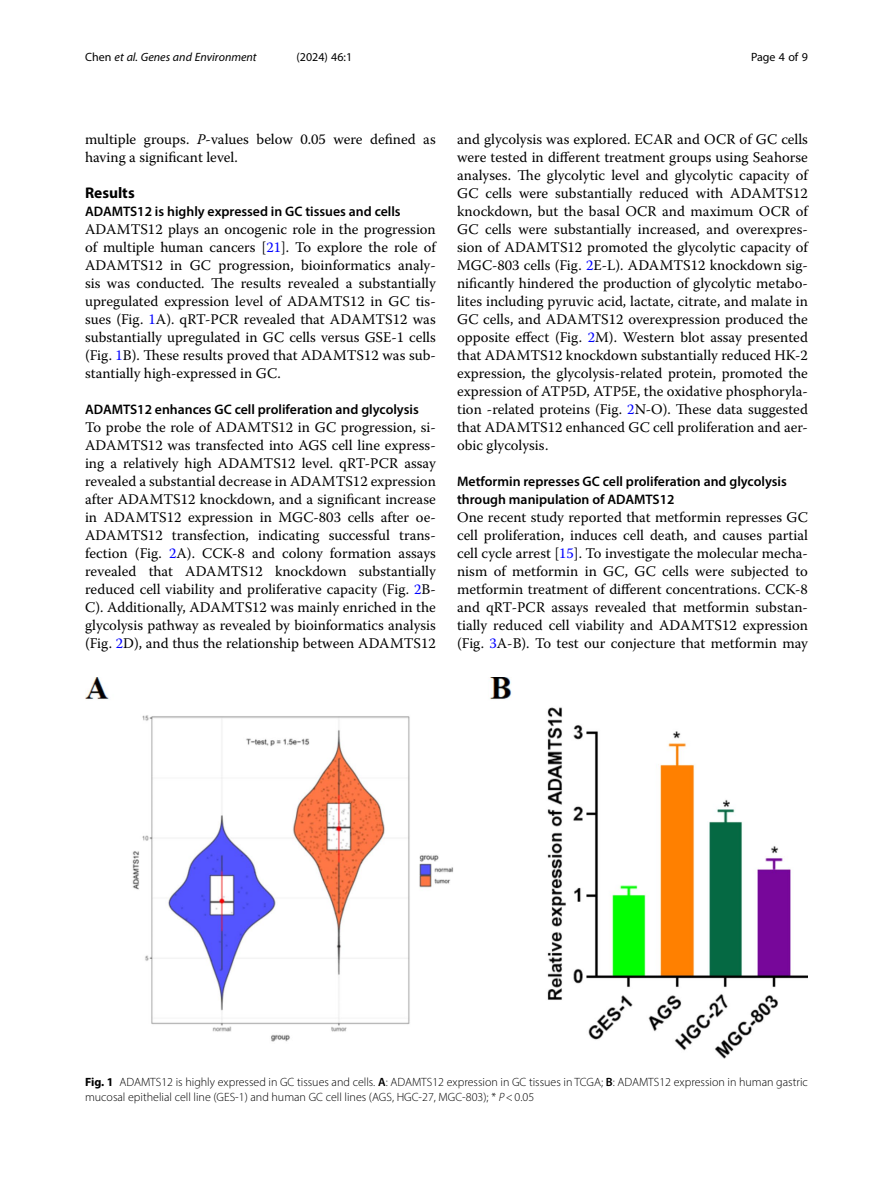
<style>
.page{position:relative;width:893px;height:1191px;background:#fff}
.page>*{position:absolute;margin:0;border:0;box-sizing:border-box;transform-origin:0 0}
.Head_1{font:700 15.45px "Myriad Pro";color:#000}
.Body_Text{font:14.7px/18px "Warnock Pro";color:#000;text-align:justify}
.Head_2{font:600 13.8px/18px "Myriad Pro";color:#000}
.Head_2_After_1{font:600 13.8px "Myriad Pro";color:#000}
.Figure_Caption{font:300 12px/15px "Myriad Pro";color:#000}
.t1{font:italic 12px "Myriad Pro";color:#000}
.t2{font:12px "Myriad Pro";color:#000}
.s1{font-style:normal}
.s2{font-style:italic}
.s3{color:#00f}
.s4{font-weight:700}
.s5{font-weight:600}
</style>
<div class="page">
<img style="left:85px;top:678px;width:723px;height:381px">
<p class="t1" style="left:85px;top:50px;width:173px"><span class="s1">Chen</span> et al. Genes and Environment</p>
<p class="t2" style="left:296px;top:50px;width:57px">(2024) 46:1</p>
<p class="t2" style="left:751px;top:50px;width:58px">Page 4 of 9</p>
<p class="Body_Text" style="left:85px;top:130px;width:352px">multiple groups. <span class="s2">P</span>-values below 0.05 were defined as having a significant level.</p>
<p class="Head_1" style="left:85px;top:183px;width:51px">Results</p>
<p class="Head_2_After_1" style="left:85px;top:203px;width:317px">ADAMTS12 is highly expressed in GC tissues and cells</p>
<p class="Body_Text" style="left:85px;top:220px;width:352px">ADAMTS12 plays an oncogenic role in the progression of multiple human cancers [<span class="s3">21</span>]. To explore the role of ADAMTS12 in GC progression, bioinformatics analy&shy;sis was conducted. The results revealed a substantially upregulated expression level of ADAMTS12 in GC tis&shy;sues (Fig. <span class="s3">1</span>A). qRT-PCR revealed that ADAMTS12 was substantially upregulated in GC cells versus GSE-1 cells (Fig. <span class="s3">1</span>B). These results proved that ADAMTS12 was sub&shy;stantially high-expressed in GC.</p>
<p class="Head_2" style="left:85px;top:400px;width:335px">ADAMTS12 enhances GC cell proliferation and glycolysis</p>
<p class="Body_Text" style="left:85px;top:418px;width:352px">To probe the role of ADAMTS12 in GC progression, si-ADAMTS12 was transfected into AGS cell line express&shy;ing a relatively high ADAMTS12 level. qRT-PCR assay revealed a substantial decrease in ADAMTS12 expression after ADAMTS12 knockdown, and a significant increase in ADAMTS12 expression in MGC-803 cells after oe-ADAMTS12 transfection, indicating successful trans&shy;fection (Fig. <span class="s3">2</span>A). CCK-8 and colony formation assays revealed that ADAMTS12 knockdown substantially reduced cell viability and proliferative capacity (Fig. <span class="s3">2</span>B-C). Additionally, ADAMTS12 was mainly enriched in the glycolysis pathway as revealed by bioinformatics analysis (Fig. <span class="s3">2</span>D), and thus the relationship between ADAMTS12</p>
<p class="Body_Text" style="left:457px;top:130px;width:352px">and glycolysis was explored. ECAR and OCR of GC cells were tested in different treatment groups using Seahorse analyses. The glycolytic level and glycolytic capacity of GC cells were substantially reduced with ADAMTS12 knockdown, but the basal OCR and maximum OCR of GC cells were substantially increased, and overexpres&shy;sion of ADAMTS12 promoted the glycolytic capacity of MGC-803 cells (Fig. <span class="s3">2</span>E-L). ADAMTS12 knockdown sig&shy;nificantly hindered the production of glycolytic metabo&shy;lites including pyruvic acid, lactate, citrate, and malate in GC cells, and ADAMTS12 overexpression produced the opposite effect (Fig. <span class="s3">2</span>M). Western blot assay presented that ADAMTS12 knockdown substantially reduced HK-2 expression, the glycolysis-related protein, promoted the expression of ATP5D, ATP5E, the oxidative phosphoryla&shy;tion -related proteins (Fig. <span class="s3">2</span>N-O). These data suggested that ADAMTS12 enhanced GC cell proliferation and aer&shy;obic glycolysis.</p>
<p class="Head_2" style="left:457px;top:472px;width:331px">Metformin represses GC cell proliferation and glycolysis through manipulation of ADAMTS12</p>
<p class="Body_Text" style="left:457px;top:508px;width:352px">One recent study reported that metformin represses GC cell proliferation, induces cell death, and causes partial cell cycle arrest [<span class="s3">15</span>]. To investigate the molecular mecha&shy;nism of metformin in GC, GC cells were subjected to metformin treatment of different concentrations. CCK-8 and qRT-PCR assays revealed that metformin substan&shy;tially reduced cell viability and ADAMTS12 expression (Fig. <span class="s3">3</span>A-B). To test our conjecture that metformin may</p>
<p class="Figure_Caption" style="left:85px;top:1074px;width:724px"><span class="s4">Fig. 1</span> ADAMTS12 is highly expressed in GC tissues and cells. <span class="s5">A</span>: ADAMTS12 expression in GC tissues in TCGA; <span class="s5">B</span>: ADAMTS12 expression in human gastric mucosal epithelial cell line (GES-1) and human GC cell lines (AGS, HGC-27, MGC-803); * <span class="s2">P</span>&lt;0.05</p>
</div>
